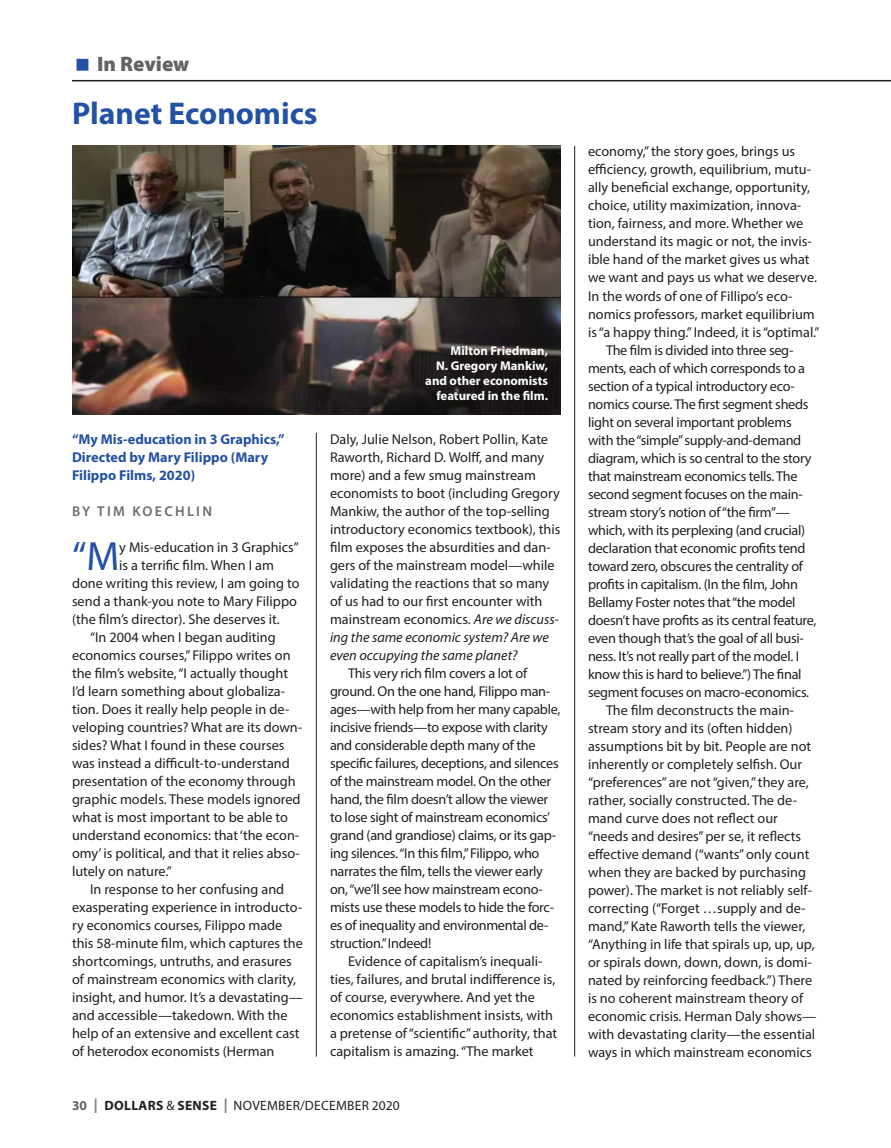
<style>
.page{position:relative;width:891px;height:1148px;background:#fff}
.page>*{position:absolute;margin:0;border:0;box-sizing:border-box;transform-origin:0 0}
._26b_regulars_text_f{font:40.95px "Myriad Pro";color:#2351a3}
._32_regulars_heading{font:700 31.5px "Myriad Pro";color:#2351a3}
._25_regulars_section{font:900 21px "Myriad Pro";color:#636366}
._26_regulars_text{font:14.25px/18px "Myriad Pro";color:#231f20}
._26_regulars_text-2{font:14.25px/18px "Myriad Pro";letter-spacing:-.02em;color:#231f20}
._26b_regulars_text_f-2{font:14.25px "Myriad Pro";color:#231f20}
._26_regulars_text-3{font:700 14.25px/18px "Myriad Pro";color:#2351a3}
._31_regulars_byline{font:600 14.25px "Myriad Pro";letter-spacing:.16em;color:#6c6d70}
.t1{font:13.5px "Myriad Pro";letter-spacing:.02em;color:#231f20}
._34b_regulars_captio{font:700 12.75px/15px "Myriad Pro";color:#fff;text-align:right}
.s1{font-style:italic}
.s2{font-weight:700;color:#636366}
.s3{font-stretch:condensed;font-size:21px;color:#808285}
.s4{font-weight:700}
</style>
<div class="page">
<hr style="left:72px;top:80px;width:819px;height:1px;background:#231f20">
<img style="left:72px;top:146px;width:489px;height:269px">
<hr style="left:316px;top:433px;width:1px;height:623px;background:#231f20">
<hr style="left:574px;top:146px;width:1px;height:910px;background:#231f20">
<p class="_25_regulars_section" style="left:97px;top:50px;width:94px">In Review</p>
<p class="_32_regulars_heading" style="left:72px;top:93px;width:247px">Planet Economics</p>
<p class="_26_regulars_text-3" style="left:72px;top:429px;width:214px">“My Mis-education in 3 Graphics,”<br>Directed by Mary Filippo (Mary<br>Filippo Films, 2020)</p>
<p class="_31_regulars_byline" style="left:72px;top:501px;width:141px">BY TIM KOECHLIN</p>
<p class="_26b_regulars_text_f" style="left:72px;top:530px;width:49px">“M</p>
<p class="_26b_regulars_text_f-2" style="left:119px;top:538px;width:181px">y Mis-education in 3 Graphics”</p>
<p class="_26b_regulars_text_f-2" style="left:119px;top:556px;width:156px">is a terrific film. When I am</p>
<p class="_26b_regulars_text_f-2" style="left:72px;top:574px;width:229px">done writing this review, I am going to</p>
<p class="_26b_regulars_text_f-2" style="left:72px;top:592px;width:226px">send a thank-you note to Mary Filippo</p>
<p class="_26b_regulars_text_f-2" style="left:72px;top:610px;width:209px">(the film’s director). She deserves it.</p>
<p class="_26_regulars_text" style="left:72px;top:627px;width:232px;text-indent:18px">“In 2004 when I began auditing economics courses,” Filippo writes on the film’s website, “I actually thought I’d learn something about globaliza&shy;tion. Does it really help people in de&shy;veloping countries? What are its down&shy;sides? What I found in these courses was instead a difficult-to-understand presentation of the economy through graphic models. These models ignored what is most important to be able to understand economics: that ‘the econ&shy;omy’ is political, and that it relies abso&shy;lutely on nature.”</p>
<p class="_26_regulars_text" style="left:72px;top:879px;width:233px;text-indent:18px">In response to her confusing and exasperating experience in introducto&shy;ry economics courses, Filippo made this 58-minute film, which captures the shortcomings, untruths, and erasures of mainstream economics with clarity, insight, and humor. It’s a devastating— and accessible—takedown. With the help of an extensive and excellent cast of heterodox economists (Herman</p>
<p class="_34b_regulars_captio" style="left:425px;top:342px;width:124px">Milton Friedman,<br>N. Gregory Mankiw, and other economists featured in the film.</p>
<p class="_26_regulars_text" style="left:330px;top:429px;width:232px">Daly, Julie Nelson, Robert Pollin, Kate Raworth, Richard D. Wolff, and many more) and a few smug mainstream economists to boot (including Gregory Mankiw, the author of the top-selling introductory economics textbook), this film exposes the absurdities and dan&shy;gers of the mainstream model—while validating the reactions that so many of us had to our first encounter with mainstream economics. <span class="s1">Are we discuss&shy;ing the same economic system? Are we even occupying the same planet?</span></p>
<p class="_26_regulars_text-2" style="left:330px;top:663px;width:232px;text-indent:18px">This very rich film covers a lot of ground. On the one hand, Filippo man&shy;ages—with help from her many capable, incisive friends—to expose with clarity and considerable depth many of the specific failures, deceptions, and silences of the mainstream model. On the other hand, the film doesn’t allow the viewer to lose sight of mainstream economics’ grand (and grandiose) claims, or its gap&shy;ing silences. “In this film,” Filippo, who narrates the film, tells the viewer early on, “we’ll see how mainstream econo&shy;mists use these models to hide the forc&shy;es of inequality and environmental de&shy;struction.” Indeed!</p>
<p class="_26_regulars_text" style="left:330px;top:951px;width:229px;text-indent:18px">Evidence of capitalism’s inequali&shy;ties, failures, and brutal indifference is, of course, everywhere. And yet the economics establishment insists, with a pretense of “scientific” authority, that capitalism is amazing. “The market</p>
<p class="t1" style="left:72px;top:1096px;width:329px"><span class="s2">30</span> <span class="s3">l</span> <span class="s4">DOLLARS</span> &amp; <span class="s4">SENSE</span> <span class="s3">l</span> NOVEMBER/DECEMBER 2020</p>
<p class="_26_regulars_text" style="left:588px;top:142px;width:233px">economy,” the story goes, brings us efficiency, growth, equilibrium, mutu&shy;ally beneficial exchange, opportunity, choice, utility maximization, innova&shy;tion, fairness, and more. Whether we understand its magic or not, the invis&shy;ible hand of the market gives us what we want and pays us what we deserve.<br>In the words of one of Fillipo’s eco&shy;nomics professors, market equilibrium is “a happy thing.” Indeed, it is “optimal.”</p>
<p class="_26_regulars_text-2" style="left:588px;top:340px;width:230px;text-indent:18px">The film is divided into three seg&shy;ments, each of which corresponds to a section of a typical introductory eco&shy;nomics course. The first segment sheds light on several important problems with the “simple” supply-and-demand diagram, which is so central to the story that mainstream economics tells. The second segment focuses on the main&shy;stream story’s notion of “the firm”— which, with its perplexing (and crucial) declaration that economic profits tend toward zero, obscures the centrality of profits in capitalism. (In the film, John Bellamy Foster notes that “the model doesn’t have profits as its central feature, even though that’s the goal of all busi&shy;ness. It’s not really part of the model. I know this is hard to believe.”) The final segment focuses on macro-economics.</p>
<p class="_26_regulars_text" style="left:588px;top:700px;width:230px;text-indent:18px">The film deconstructs the main&shy;stream story and its (often hidden) assumptions bit by bit. People are not inherently or completely selfish. Our “preferences” are not “given,” they are, rather, socially constructed. The de&shy;mand curve does not reflect our “needs and desires” per se, it reflects effective demand (“wants” only count when they are backed by purchasing power). The market is not reliably self&shy;correcting (“Forget …supply and de&shy;mand,” Kate Raworth tells the viewer, “Anything in life that spirals up, up, up, or spirals down, down, down, is domi&shy;nated by reinforcing feedback.”) There is no coherent mainstream theory of economic crisis. Herman Daly shows— with devastating clarity—the essential ways in which mainstream economics</p>
</div>
